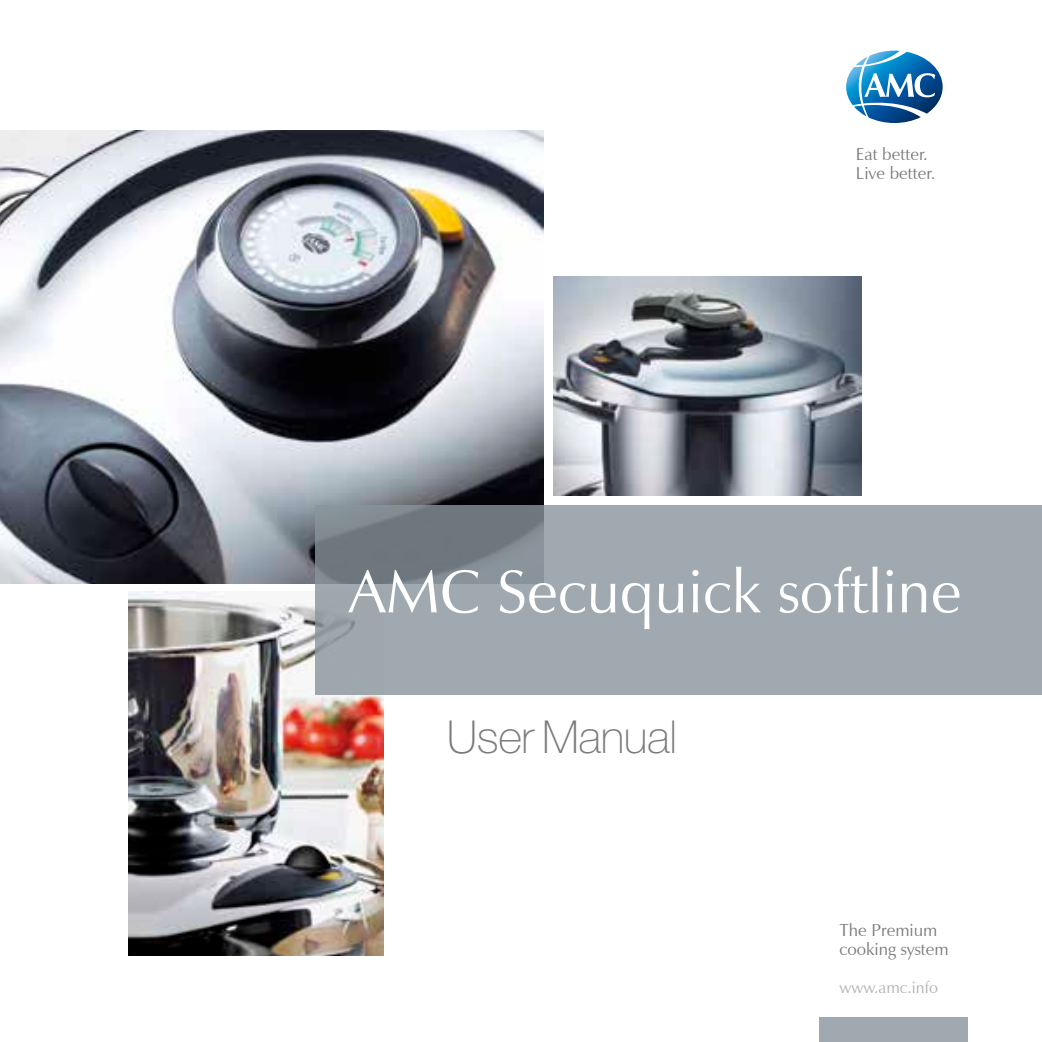
<style>
.page{position:relative;width:1042px;height:1042px;background:#fff}
.page>*{position:absolute;margin:0;border:0;box-sizing:border-box;transform-origin:0 0}
.t1{font:61.25px "Zapf Humanist 601 BT";color:#fff}
.t2{font:100 45.5px "Helvetica Neue LTW1 G";letter-spacing:-.01em;color:#7b7b7b}
.t3{font:17.15px/19.2px "Zapf Humanist 601 BT";color:#7b7b7b}
.t4{font:16.28px "Zapf Humanist 601 BT";color:#b2b2b2}
</style>
<div class="page">
<img style="left:128px;top:591px;width:256px;height:364px">
<img style="left:0;top:131px;width:543px;height:452px">
<svg style="left:315px;top:506px;width:727px;height:188px;background:#9aa3a9"></svg>
<img style="left:553px;top:277px;width:309px;height:218px">
<svg style="left:846px;top:51px;width:96px;height:72px"></svg>
<div style="left:819px;top:1017px;width:149px;height:25px;background:#a0a9af"></div>
<p class="t3" style="left:856px;top:144px;width:81px">Eat better.<br>Live better.</p>
<h1 class="t1" style="left:348px;top:553px;width:615px">AMC Secuquick softline</h1>
<h2 class="t2" style="left:447px;top:710px;width:232px">User Manual</h2>
<p class="t3" style="left:839px;top:920px;width:111px">The Premium cooking system</p>
<p class="t4" style="left:839px;top:977px;width:100px">www.amc.info</p>
</div>
